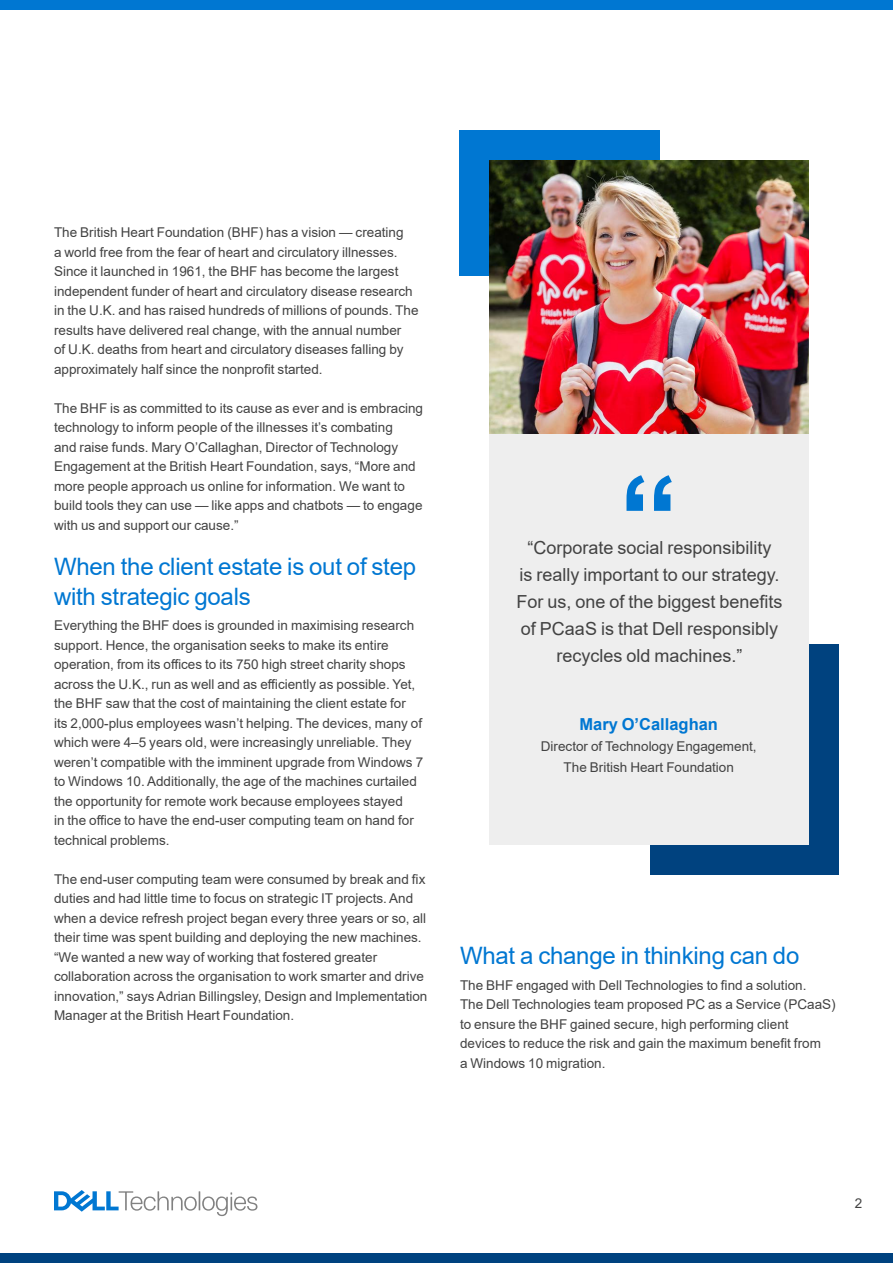
<style>
.page{position:relative;width:893px;height:1263px;background:#fff}
.page>*{position:absolute;margin:0;border:0;box-sizing:border-box;transform-origin:0 0}
.t1{font:700 120px "Arial";color:#0077d2}
.H3_Heading{font:24px/30px "Arial";letter-spacing:-.01em;color:#0077d2}
.t2{font:18px/27px "Arial";color:#424242;text-align:center}
.Quote_Attribute_Name{font:700 16.5px "Arial";color:#0077d2}
.Body{font:13.5px/19.5px "Arial";color:#424242}
.Quote_Attribute_Job{font:13.5px/21px "Arial";color:#424242;text-align:center}
.Page_numbers{font:13.5px "Arial";color:#424242}
</style>
<div class="page">
<div style="left:459px;top:130px;width:201px;height:145px;background:#0077d2"></div>
<div style="left:650px;top:644px;width:188px;height:231px;background:#00427f"></div>
<img style="left:489px;top:160px;width:319px;height:274px">
<div style="left:489px;top:434px;width:319px;height:411px;background:#eee"></div>
<div style="left:0;top:0;width:893px;height:10px;background:#0077d2"></div>
<div style="left:0;top:1253px;width:893px;height:10px;background:#00427f"></div>
<svg style="left:54px;top:1190px;width:203px;height:26px"></svg>
<p class="Body" style="left:54px;top:223px;width:366px">The British Heart Foundation (BHF) has a vision — creating<br>a world free from the fear of heart and circulatory illnesses.<br>Since it launched in 1961, the BHF has become the largest independent funder of heart and circulatory disease research in the U.K. and has raised hundreds of millions of pounds. The results have delivered real change, with the annual number<br>of U.K. deaths from heart and circulatory diseases falling by approximately half since the nonprofit started.</p>
<p class="Body" style="left:54px;top:398px;width:371px">The BHF is as committed to its cause as ever and is embracing technology to inform people of the illnesses it’s combating<br>and raise funds. Mary O’Callaghan, Director of Technology Engagement at the British Heart Foundation, says, “More and more people approach us online for information. We want to build tools they can use — like apps and chatbots — to engage with us and support our cause.”</p>
<p class="H3_Heading" style="left:54px;top:551px;width:364px">When the client estate is out of step with strategic goals</p>
<p class="Body" style="left:54px;top:616px;width:371px">Everything the BHF does is grounded in maximising research support. Hence, the organisation seeks to make its entire operation, from its offices to its 750 high street charity shops across the U.K., run as well and as efficiently as possible. Yet, the BHF saw that the cost of maintaining the client estate for<br>its 2,000-plus employees wasn’t helping. The devices, many of which were 4–5 years old, were increasingly unreliable. They weren’t compatible with the imminent upgrade from Windows 7 to Windows 10. Additionally, the age of the machines curtailed the opportunity for remote work because employees stayed<br>in the office to have the end-user computing team on hand for technical problems.</p>
<p class="Body" style="left:54px;top:869px;width:375px">The end-user computing team were consumed by break and fix duties and had little time to focus on strategic IT projects. And when a device refresh project began every three years or so, all their time was spent building and deploying the new machines. “We wanted a new way of working that fostered greater collaboration across the organisation to work smarter and drive innovation,” says Adrian Billingsley, Design and Implementation Manager at the British Heart Foundation.</p>
<p class="t1" style="left:619px;top:435px;width:61px">“</p>
<p class="t2" style="left:516px;top:534px;width:268px">“Corporate social responsibility<br>is really important to our strategy.<br>For us, one of the biggest benefits of PCaaS is that Dell responsibly recycles old machines.”</p>
<p class="Quote_Attribute_Name" style="left:580px;top:712px;width:140px">Mary O’Callaghan</p>
<p class="Quote_Attribute_Job" style="left:541px;top:736px;width:217px">Director of Technology Engagement,<br>The British Heart Foundation</p>
<p class="H3_Heading" style="left:460px;top:940px;width:341px">What a change in thinking can do</p>
<p class="Body" style="left:460px;top:975px;width:377px">The BHF engaged with Dell Technologies to find a solution.<br>The Dell Technologies team proposed PC as a Service (PCaaS) to ensure the BHF gained secure, high performing client devices to reduce the risk and gain the maximum benefit from<br>a Windows 10 migration.</p>
<p class="Page_numbers" style="left:855px;top:1194px;width:9px">2</p>
</div>
